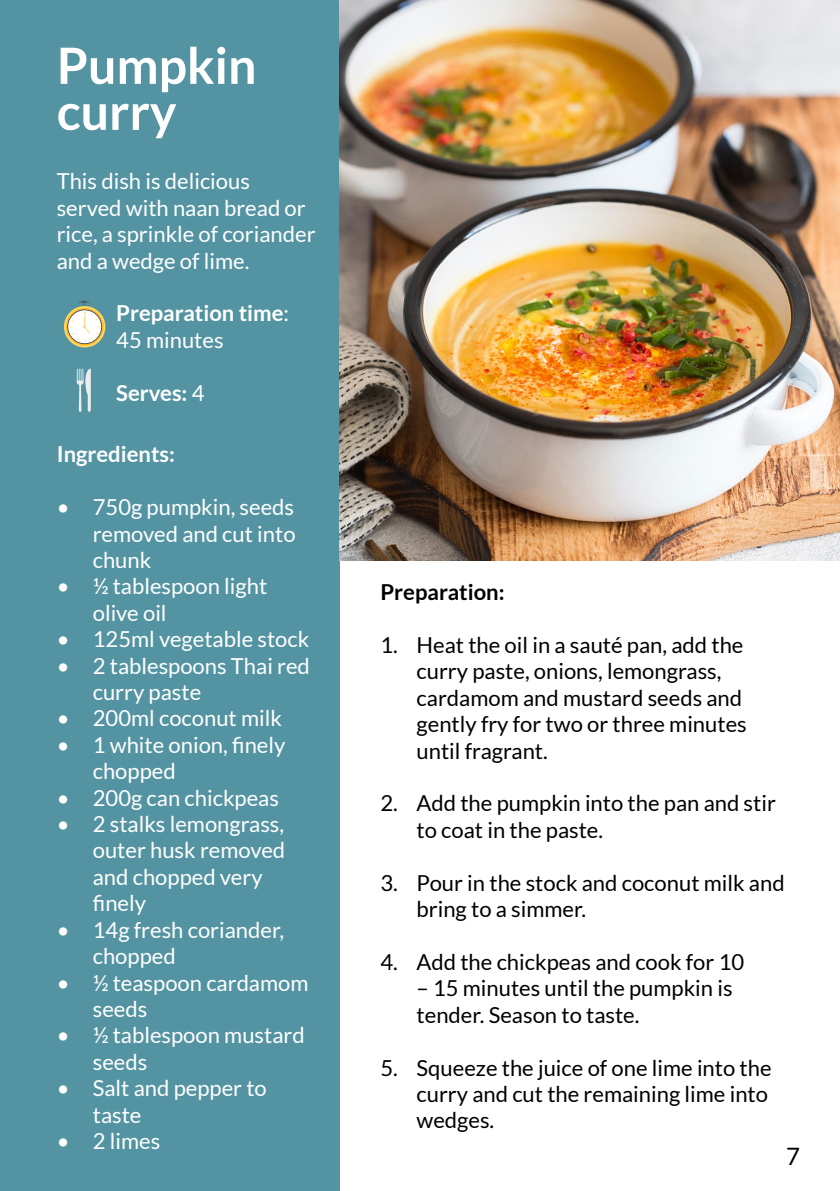
<style>
.page{position:relative;width:840px;height:1191px;background:#fff}
.page>*{position:absolute;margin:0;border:0;box-sizing:border-box;transform-origin:0 0}
.t1{font:700 50px/46px "Lato";color:#fff}
.t2{font:24px "Lato";color:#000}
.t3{font:22px/26.4px "Lato";color:#fff}
.t4{font:22px/26.4px "Lato";color:#000}
.t5{font:700 22px/26.4px "Lato";color:#fff}
.t6{font:700 22px "Lato";color:#000}
.s1{font-weight:400}
</style>
<div class="page">
<div style="left:0;top:0;width:339px;height:1191px;background:#5494a2"></div>
<img style="left:339px;top:0;width:500px;height:560px">
<svg style="left:64px;top:301px;width:42px;height:47px"></svg>
<svg style="left:77px;top:369px;width:14px;height:43px"></svg>
<h1 class="t1" style="left:57px;top:42px;width:201px">Pumpkin curry</h1>
<p class="t3" style="left:57px;top:168px;width:260px">This dish is delicious served with naan bread or rice, a sprinkle of coriander and a wedge of lime.</p>
<p class="t5" style="left:116px;top:300px;width:174px">Preparation time<span class="s1">:<br>45 minutes</span></p>
<p class="t5" style="left:116px;top:379px;width:90px">Serves: <span class="s1">4</span></p>
<p class="t5" style="left:57px;top:441px;width:120px">Ingredients:</p>
<p class="t3" style="left:93px;top:494px;width:204px;text-align:justify;text-indent:-36px">• 750g pumpkin, seeds removed and cut into chunk</p>
<p class="t3" style="left:93px;top:573px;width:176px;text-indent:-36px">• ½ tablespoon light olive oil</p>
<p class="t3" style="left:57px;top:626px;width:254px">• 125ml vegetable stock</p>
<p class="t3" style="left:93px;top:652px;width:218px;text-indent:-36px">• 2 tablespoons Thai red curry paste</p>
<p class="t3" style="left:57px;top:705px;width:226px">• 200ml coconut milk</p>
<p class="t3" style="left:93px;top:731px;width:194px;text-indent:-36px">• 1 white onion, finely chopped</p>
<p class="t3" style="left:57px;top:784px;width:223px">• 200g can chickpeas</p>
<p class="t3" style="left:93px;top:810px;width:194px;text-indent:-36px">• 2 stalks lemongrass, outer husk removed and chopped very finely</p>
<p class="t3" style="left:93px;top:916px;width:193px;text-indent:-36px">• 14g fresh coriander, chopped</p>
<p class="t3" style="left:93px;top:969px;width:217px;text-indent:-36px">• ½ teaspoon cardamom seeds</p>
<p class="t3" style="left:93px;top:1022px;width:213px;text-indent:-36px">• ½ tablespoon mustard seeds</p>
<p class="t3" style="left:93px;top:1074px;width:175px;text-indent:-36px">• Salt and pepper to taste</p>
<p class="t3" style="left:57px;top:1127px;width:105px">• 2 limes</p>
<p class="t6" style="left:380px;top:579px;width:125px">Preparation:</p>
<p class="t4" style="left:416px;top:631px;width:331px;text-indent:-36px">1. Heat the oil in a sauté pan, add the curry paste, onions, lemongrass, cardamom and mustard seeds and gently fry for two or three minutes until fragrant.</p>
<p class="t4" style="left:416px;top:790px;width:360px;text-indent:-36px">2. Add the pumpkin into the pan and stir to coat in the paste.</p>
<p class="t4" style="left:416px;top:869px;width:369px;text-indent:-36px">3. Pour in the stock and coconut milk and bring to a simmer.</p>
<p class="t4" style="left:380px;top:948px;width:365px">4. Add the chickpeas and cook for 10</p>
<p class="t4" style="left:416px;top:975px;width:317px">– 15 minutes until the pumpkin is tender. Season to taste.</p>
<p class="t4" style="left:416px;top:1054px;width:356px;text-indent:-36px">5. Squeeze the juice of one lime into the curry and cut the remaining lime into wedges.</p>
<p class="t2" style="left:785px;top:1142px;width:15px">7</p>
</div>
